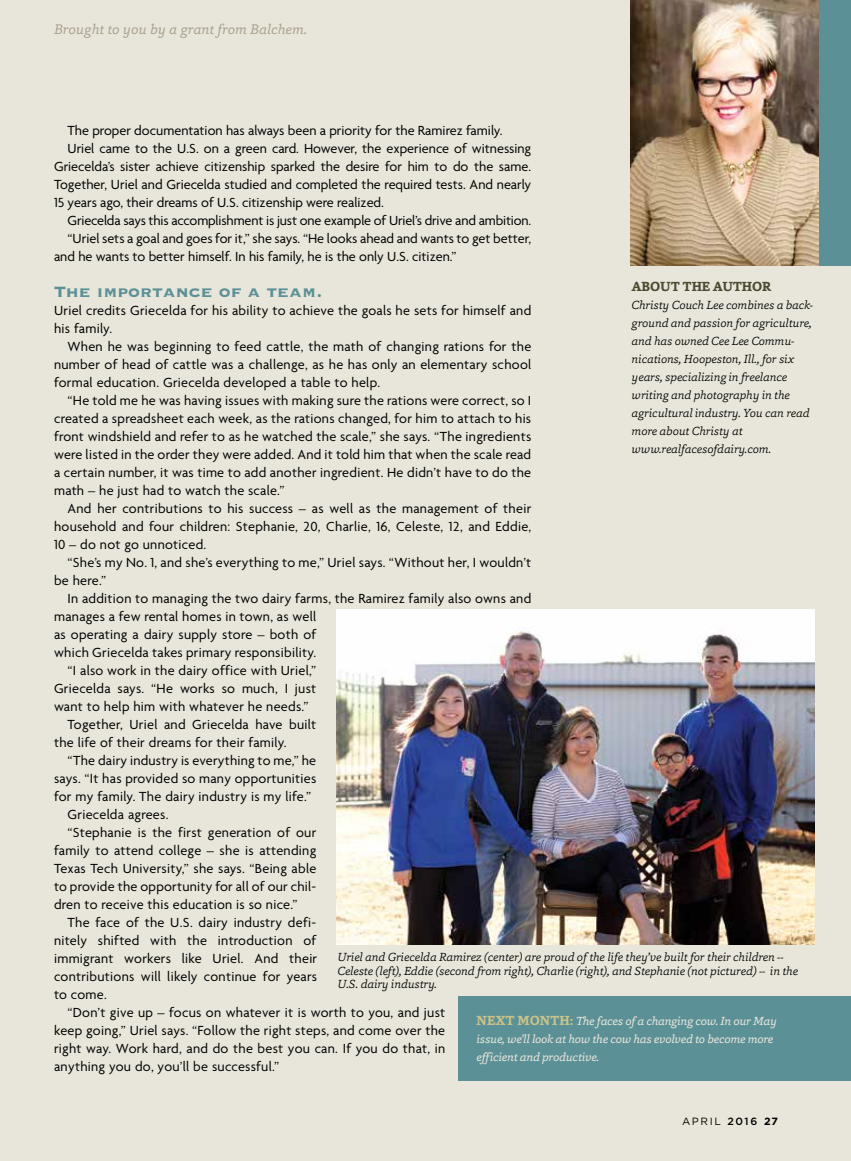
<style>
.page{position:relative;width:851px;height:1161px;background:#fff}
.page>*{position:absolute;margin:0;border:0;box-sizing:border-box;transform-origin:0 0}
.t1{font:19.5px "Copperplate Gothic Std 33 BC";color:#5b9096}
.t2{font:14.25px/18px "Agenda";letter-spacing:.02em;color:#000;text-align:justify}
.t3{font:14.25px "Agenda";color:#000}
.t4{font:14.25px "Agenda";letter-spacing:-.01em;color:#000}
.t5{font:italic 14.25px "Capita";color:#ada390}
.t6{font:700 13.5px "Capita";letter-spacing:-.015em;color:#4d4a32}
.t7{font:italic 300 12px/18px "Capita";letter-spacing:-.01em;color:#000}
.t8{font:italic 12px/18px "Capita";letter-spacing:-.02em;color:#e8e6db}
.t9{font:10.5px "Gotham";letter-spacing:.15em;color:#000}
.s1{font-weight:700;font-style:normal;font-size:13.5px;color:#c8c28a}
.s2{font-weight:500}
.s3{font-weight:700}
</style>
<div class="page">
<div style="left:0;top:0;width:850px;height:1161px;background:#e8e6db"></div>
<div style="left:630px;top:0;width:220px;height:266px;background:#5b9096"></div>
<img style="left:630px;top:0;width:188px;height:266px">
<div style="left:458px;top:996px;width:392px;height:85px;background:#5b9096"></div>
<img style="left:336px;top:610px;width:478px;height:334px">
<p class="t5" style="left:54px;top:19px;width:255px">Brought to you by a grant from Balchem.</p>
<p class="t3" style="left:68px;top:123px;width:436px">The proper documentation has always been a priority for the Ramirez family.</p>
<p class="t3" style="left:68px;top:141px;width:465px">Uriel came to the U.S. on a green card. However, the experience of witnessing</p>
<p class="t3" style="left:54px;top:159px;width:479px">Griecelda’s sister achieve citizenship sparked the desire for him to do the same.</p>
<p class="t3" style="left:54px;top:177px;width:479px">Together, Uriel and Griecelda studied and completed the required tests. And nearly</p>
<p class="t3" style="left:54px;top:195px;width:331px">15 years ago, their dreams of U.S. citizenship were realized.</p>
<p class="t4" style="left:68px;top:213px;width:465px">Griecelda says this accomplishment is just one example of Uriel’s drive and ambition.</p>
<p class="t3" style="left:68px;top:231px;width:465px">“Uriel sets a goal and goes for it,” she says. “He looks ahead and wants to get better,</p>
<p class="t3" style="left:54px;top:249px;width:404px">and he wants to better himself. In his family, he is the only U.S. citizen.”</p>
<h1 class="t1" style="left:54px;top:282px;width:270px">The importance of a team.</h1>
<p class="t2" style="left:54px;top:302px;width:478px">Uriel credits Griecelda for his ability to achieve the goals he sets for himself and his family.</p>
<p class="t2" style="left:54px;top:338px;width:479px;text-indent:13px">When he was beginning to feed cattle, the math of changing rations for the number of head of cattle was a challenge, as he has only an elementary school formal education. Griecelda developed a table to help.</p>
<p class="t2" style="left:54px;top:392px;width:479px;text-indent:13px">“He told me he was having issues with making sure the rations were correct, so I created a spreadsheet each week, as the rations changed, for him to attach to his front windshield and refer to as he watched the scale,” she says. “The ingredients were listed in the order they were added. And it told him that when the scale read a certain number, it was time to add another ingredient. He didn’t have to do the math – he just had to watch the scale.”</p>
<p class="t2" style="left:54px;top:500px;width:479px;text-indent:13px">And her contributions to his success – as well as the management of their household and four children: Stephanie, 20, Charlie, 16, Celeste, 12, and Eddie, 10 – do not go unnoticed.</p>
<p class="t2" style="left:54px;top:554px;width:479px;text-indent:13px">“She’s my No. 1, and she’s everything to me,” Uriel says. “Without her, I wouldn’t be here.”</p>
<p class="t2" style="left:67px;top:590px;width:465px">In addition to managing the two dairy farms, the Ramirez family also owns and</p>
<p class="t2" style="left:54px;top:608px;width:264px">manages a few rental homes in town, as well</p>
<p class="t2" style="left:54px;top:626px;width:264px">as operating a dairy supply store – both of</p>
<p class="t2" style="left:54px;top:644px;width:264px">which Griecelda takes primary responsibility.</p>
<p class="t2" style="left:67px;top:662px;width:250px">“I also work in the dairy office with Uriel,”</p>
<p class="t2" style="left:54px;top:680px;width:264px">Griecelda says. “He works so much, I just</p>
<p class="t2" style="left:54px;top:698px;width:256px">want to help him with whatever he needs.”</p>
<p class="t2" style="left:67px;top:716px;width:250px">Together, Uriel and Griecelda have built</p>
<p class="t2" style="left:54px;top:734px;width:234px">the life of their dreams for their family.</p>
<p class="t2" style="left:67px;top:752px;width:250px">“The dairy industry is everything to me,” he</p>
<p class="t2" style="left:54px;top:770px;width:264px">says. “It has provided so many opportunities</p>
<p class="t2" style="left:54px;top:788px;width:259px">for my family. The dairy industry is my life.”</p>
<p class="t2" style="left:67px;top:806px;width:102px">Griecelda agrees.</p>
<p class="t2" style="left:67px;top:824px;width:250px">“Stephanie is the first generation of our</p>
<p class="t2" style="left:54px;top:842px;width:264px">family to attend college – she is attending</p>
<p class="t2" style="left:54px;top:860px;width:264px">Texas Tech University,” she says. “Being able</p>
<p class="t2" style="left:54px;top:878px;width:264px">to provide the opportunity for all of our chil-</p>
<p class="t2" style="left:54px;top:896px;width:245px">dren to receive this education is so nice.”</p>
<p class="t2" style="left:67px;top:914px;width:250px">The face of the U.S. dairy industry defi-</p>
<p class="t2" style="left:54px;top:932px;width:264px">nitely shifted with the introduction of</p>
<p class="t2" style="left:54px;top:950px;width:265px">immigrant workers like Uriel. And their</p>
<p class="t2" style="left:54px;top:968px;width:265px">contributions will likely continue for years</p>
<p class="t2" style="left:54px;top:986px;width:54px">to come.</p>
<p class="t2" style="left:67px;top:1004px;width:379px">“Don’t give up – focus on whatever it is worth to you, and just</p>
<p class="t2" style="left:54px;top:1022px;width:393px">keep going,” Uriel says. “Follow the right steps, and come over the</p>
<p class="t2" style="left:54px;top:1040px;width:393px">right way. Work hard, and do the best you can. If you do that, in</p>
<p class="t2" style="left:54px;top:1058px;width:227px">anything you do, you’ll be successful.”</p>
<p class="t6" style="left:631px;top:278px;width:141px">ABOUT THE AUTHOR</p>
<p class="t7" style="left:631px;top:296px;width:183px">Christy Couch Lee combines a back&shy;ground and passion for agriculture, and has owned Cee Lee Commu&shy;nications, Hoopeston, Ill., for six years, specializing in freelance writing and photography in the agricultural industry. You can read more about Christy at www.realfacesofdairy.com.</p>
<p class="t7" style="left:337px;top:950px;width:462px;line-height:13.5px">Uriel and Griecelda Ramirez (center) are proud of the life they’ve built for their children --<br>Celeste (left), Eddie (second from right), Charlie (right), and Stephanie (not pictured) -- in the<br>U.S. dairy industry.</p>
<p class="t8" style="left:476px;top:1012px;width:302px"><span class="s1">NEXT MONTH:</span> The faces of a changing cow. In our May issue, we’ll look at how the cow has evolved to become more efficient and productive.</p>
<p class="t9" style="left:682px;top:1115px;width:97px">APRIL <span class="s2">2016</span> <span class="s3">27</span></p>
</div>
